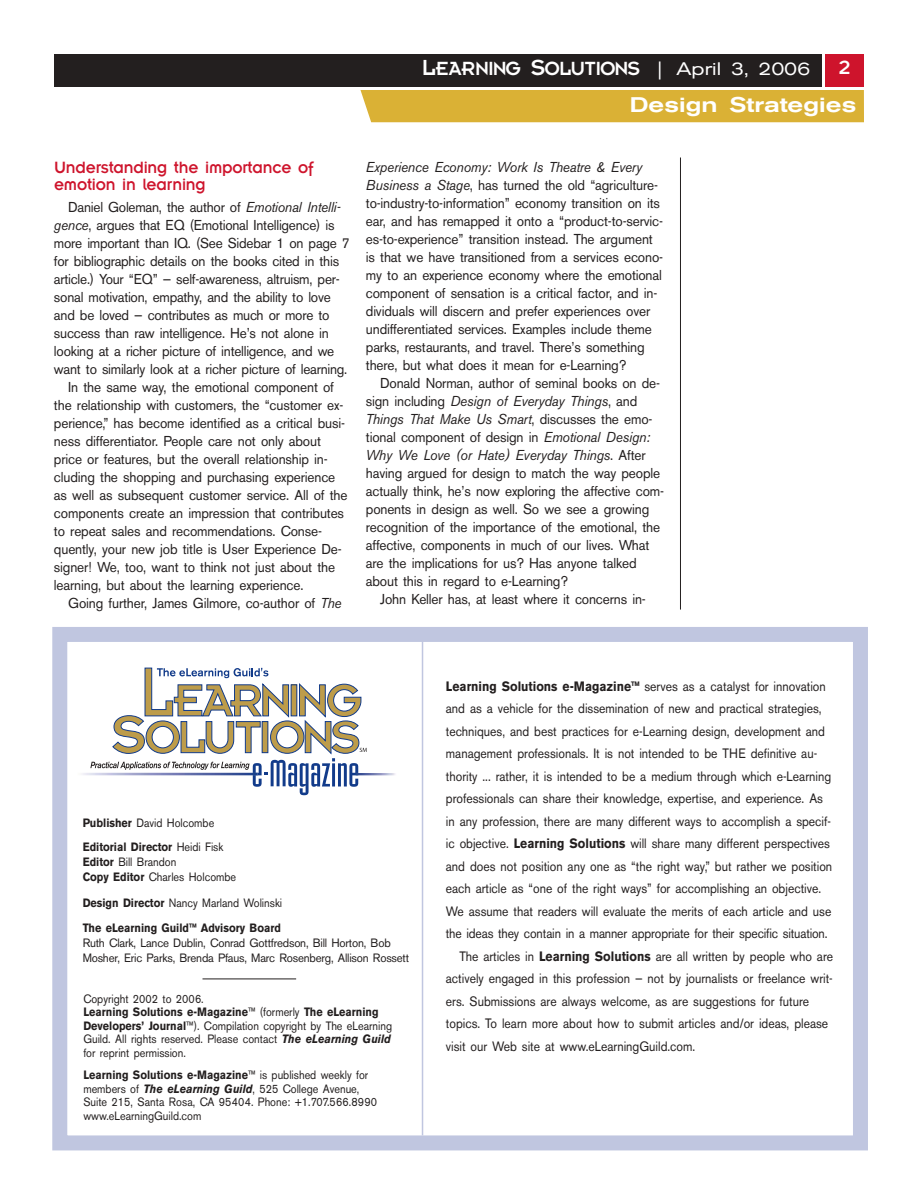
<style>
.page{position:relative;width:918px;height:1188px;background:#fff}
.page>*{position:absolute;margin:0;border:0;box-sizing:border-box;transform-origin:0 0}
.t1{font:21px "Insignia";letter-spacing:-.055em;color:#fff}
.t2{font:500 expanded 21px "Akzidenz Grotesk BE";color:#fff}
.t3{font:18px/16.5px "Insignia";letter-spacing:-.01em;color:#ce142c;scale:.95 1}
.t4{font:14.25px/18px "Akzidenz Grotesk BE";letter-spacing:-.01em;color:#231f1f;scale:.95 1}
.t5{font:13.5px "Akzidenz Grotesk BE";color:#231f1f;scale:.9 1}
.t6{font:12px/13.5px "Akzidenz Grotesk BE";color:#231f1f;scale:.9 1}
.t7{font:700 12px/24px "Akzidenz Grotesk BE";color:#231f1f;scale:.9 1}
.t8{font:12px/15px "Akzidenz Grotesk BE";letter-spacing:-.02em;color:#231f1f;scale:.95 1}
.s1{font-size:24px}
.s2{font-family:"Akzidenz Grotesk BE";font-size:18px}
.s3{font-family:"Akzidenz Grotesk BE";font-stretch:expanded;font-size:18px}
.s4{font-style:italic}
.s5{font-weight:400}
.s6{font-weight:700}
.s7{font-weight:700;font-style:italic}
</style>
<div class="page">
<div style="left:52px;top:627px;width:816px;height:523px;border:15px solid #c0c6e0"></div>
<hr style="left:202px;top:979px;width:94px;height:1px;background:#231f1f">
<hr style="left:422px;top:638px;width:1px;height:497px;background:#c0c6e0">
<img style="left:82px;top:773px;width:8px;height:2px">
<img style="left:367px;top:773px;width:28px;height:2px">
<svg style="left:90px;top:668px;width:277px;height:127px"></svg>
<div style="left:54px;top:54px;width:767px;height:32px;background:#231f1f"></div>
<div style="left:826px;top:54px;width:38px;height:32px;background:#ce142c"></div>
<div style="left:360px;top:90px;width:504px;height:32px;background:#dab135"></div>
<hr style="left:680px;top:158px;width:1px;height:452px;background:#231f1f">
<h1 class="t1" style="left:422px;top:62px;width:390px"><span class="s1">L</span>EARNING <span class="s1">S</span>OLUTIONS <span class="s2">|</span> <span class="s3">April 3, 2006</span></h1>
<h1 class="t1" style="left:839px;top:61px;width:13px">2</h1>
<h1 class="t2" style="left:630px;top:97px;width:228px">Design Strategies</h1>
<p class="t3" style="left:54px;top:161px;width:275px">Understanding the importance of emotion in learning</p>
<p class="t4" style="left:68px;top:200px;width:288px">Daniel Goleman, the author of <span class="s4">Emotional Intelli-</span></p>
<p class="t4" style="left:54px;top:218px;width:297px"><span class="s4">gence</span>, argues that EQ (Emotional Intelligence) is</p>
<p class="t4" style="left:54px;top:236px;width:313px">more important than IQ. (See Sidebar 1 on page 7</p>
<p class="t4" style="left:54px;top:254px;width:302px">for bibliographic details on the books cited in this</p>
<p class="t4" style="left:54px;top:272px;width:302px">article.) Your “EQ” — self-awareness, altruism, per-</p>
<p class="t4" style="left:54px;top:290px;width:293px">sonal motivation, empathy, and the ability to love</p>
<p class="t4" style="left:54px;top:308px;width:291px">and be loved — contributes as much or more to</p>
<p class="t4" style="left:54px;top:326px;width:291px">success than raw intelligence. He’s not alone in</p>
<p class="t4" style="left:54px;top:344px;width:297px">looking at a richer picture of intelligence, and we</p>
<p class="t4" style="left:54px;top:362px;width:310px">want to similarly look at a richer picture of learning.</p>
<p class="t4" style="left:68px;top:380px;width:281px">In the same way, the emotional component of</p>
<p class="t4" style="left:54px;top:398px;width:306px">the relationship with customers, the “customer ex-</p>
<p class="t4" style="left:54px;top:416px;width:308px">perience,” has become identified as a critical busi-</p>
<p class="t4" style="left:54px;top:434px;width:283px">ness differentiator. People care not only about</p>
<p class="t4" style="left:54px;top:452px;width:290px">price or features, but the overall relationship in-</p>
<p class="t4" style="left:54px;top:470px;width:298px">cluding the shopping and purchasing experience</p>
<p class="t4" style="left:54px;top:488px;width:310px">as well as subsequent customer service. All of the</p>
<p class="t4" style="left:54px;top:506px;width:307px">components create an impression that contributes</p>
<p class="t4" style="left:54px;top:524px;width:284px">to repeat sales and recommendations. Conse-</p>
<p class="t4" style="left:54px;top:542px;width:304px">quently, your new job title is User Experience De-</p>
<p class="t4" style="left:54px;top:560px;width:297px">signer! We, too, want to think not just about the</p>
<p class="t4" style="left:54px;top:578px;width:264px">learning, but about the learning experience.</p>
<p class="t4" style="left:68px;top:596px;width:289px">Going further, James Gilmore, co-author of <span class="s4">The</span></p>
<p class="t4" style="left:366px;top:160px;width:314px"><span class="s4">Experience Economy: Work Is Theatre &amp; Every Business a Stage</span>, has turned the old “agriculture&shy;to-industry-to-information” economy transition on its ear, and has remapped it onto a “product-to-servic&shy;es-to-experience” transition instead. The argument is that we have transitioned from a services econo&shy;my to an experience economy where the emotional component of sensation is a critical factor, and in&shy;dividuals will discern and prefer experiences over undifferentiated services. Examples include theme parks, restaurants, and travel. There’s something there, but what does it mean for e-Learning?</p>
<p class="t4" style="left:366px;top:376px;width:315px;text-indent:14px">Donald Norman, author of seminal books on de&shy;sign including <span class="s4">Design of Everyday Things</span>, and <span class="s4">Things That Make Us Smart</span>, discusses the emo&shy;tional component of design in <span class="s4">Emotional Design:<br>Why We Love (or Hate) Everyday Things</span>. After having argued for design to match the way people actually think, he’s now exploring the affective com&shy;ponents in design as well. So we see a growing recognition of the importance of the emotional, the affective, components in much of our lives. What are the implications for us? Has anyone talked about this in regard to e-Learning?</p>
<p class="t4" style="left:380px;top:592px;width:281px">John Keller has, at least where it concerns in-</p>
<p class="t7" style="left:83px;top:812px;width:158px">Publisher <span class="s5">David Holcombe<br></span>Editorial Director <span class="s5">Heidi Fisk</span></p>
<p class="t6" style="left:83px;top:856px;width:172px;line-height:15px"><span class="s6">Editor</span> Bill Brandon<br><span class="s6">Copy Editor</span> Charles Holcombe</p>
<p class="t7" style="left:83px;top:891px;width:223px;line-height:25.5px">Design Director <span class="s5">Nancy Marland Wolinski<br></span>The eLearning Guild™ Advisory Board</p>
<p class="t8" style="left:83px;top:937px;width:345px">Ruth Clark, Lance Dublin, Conrad Gottfredson, Bill Horton, Bob<br>Mosher, Eric Parks, Brenda Pfaus, Marc Rosenberg, Allison Rossett</p>
<p class="t6" style="left:83px;top:993px;width:345px">Copyright 2002 to 2006.<br><span class="s6">Learning Solutions e-Magazine</span>™ (formerly <span class="s6">The eLearning Developers’ Journal</span>™). Compilation copyright by The eLearning Guild. All rights reserved. Please contact <span class="s7">The eLearning Guild </span>for reprint permission.</p>
<p class="t6" style="left:83px;top:1070px;width:328px"><span class="s6">Learning Solutions e-Magazine</span>™ is published weekly for members of <span class="s7">The eLearning Guild</span>, 525 College Avenue, Suite 215, Santa Rosa, CA 95404. Phone: +1.707.566.8990 www.eLearningGuild.com</p>
<p class="t5" style="left:446px;top:681px;width:424px"><span class="s6">Learning Solutions e-Magazine™</span> serves as a catalyst for innovation</p>
<p class="t5" style="left:446px;top:704px;width:419px">and as a vehicle for the dissemination of new and practical strategies,</p>
<p class="t5" style="left:446px;top:726px;width:423px">techniques, and best practices for e-Learning design, development and</p>
<p class="t5" style="left:446px;top:749px;width:414px">management professionals. It is not intended to be THE definitive au-</p>
<p class="t5" style="left:446px;top:771px;width:430px">thority ... rather, it is intended to be a medium through which e-Learning</p>
<p class="t5" style="left:446px;top:794px;width:421px">professionals can share their knowledge, expertise, and experience. As</p>
<p class="t5" style="left:446px;top:816px;width:429px">in any profession, there are many different ways to accomplish a specif-</p>
<p class="t5" style="left:446px;top:839px;width:428px">ic objective. <span class="s6">Learning Solutions</span> will share many different perspectives</p>
<p class="t5" style="left:446px;top:861px;width:431px">and does not position any one as “the right way,” but rather we position</p>
<p class="t5" style="left:446px;top:884px;width:418px">each article as “one of the right ways” for accomplishing an objective.</p>
<p class="t5" style="left:446px;top:906px;width:430px">We assume that readers will evaluate the merits of each article and use</p>
<p class="t5" style="left:446px;top:929px;width:426px">the ideas they contain in a manner appropriate for their specific situation.</p>
<p class="t5" style="left:459px;top:951px;width:417px">The articles in <span class="s6">Learning Solutions</span> are all written by people who are</p>
<p class="t5" style="left:446px;top:974px;width:431px">actively engaged in this profession — not by journalists or freelance writ-</p>
<p class="t5" style="left:446px;top:996px;width:405px">ers. Submissions are always welcome, as are suggestions for future</p>
<p class="t5" style="left:446px;top:1019px;width:426px">topics. To learn more about how to submit articles and/or ideas, please</p>
<p class="t5" style="left:446px;top:1041px;width:279px">visit our Web site at www.eLearningGuild.com.</p>
</div>
